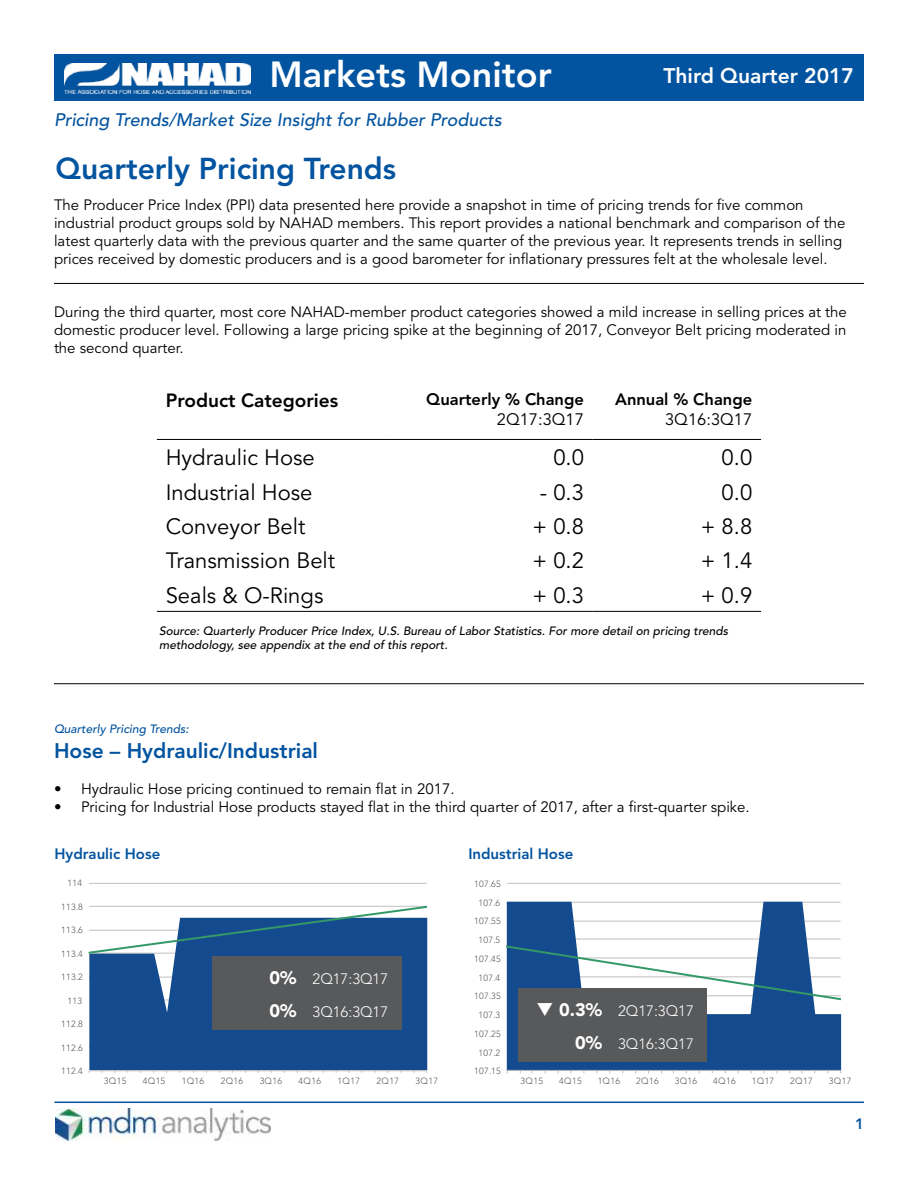
<style>
.page{position:relative;width:918px;height:1188px;background:#fff}
.page>*{position:absolute;margin:0;border:0;box-sizing:border-box;transform-origin:0 0}
.t1{font:800 36px "Avenir LT Std";color:#fff}
.t2{font:800 30px "Avenir LT Std";color:#0354a0}
.t3{font:22.05px "Avenir LT Std";color:#000}
.t4{font:800 21px "Avenir LT Std";color:#0354a0}
.t5{font:800 21px "Avenir LT Std";color:#fff}
.t6{font:800 19.05px "Avenir LT Std";color:#000}
.t7{font:italic 500 18px "Avenir LT Std";color:#0354a0}
.t8{font:800 16.5px "Avenir LT Std";color:#000}
.t9{font:16.5px "Avenir LT Std";color:#000}
.t10{font:15px/18px "Avenir LT Std";color:#000}
.t11{font:300 15px "Avenir LT Std";color:#fff}
.t12{font:800 15px "Avenir LT Std";color:#0354a0}
.t13{font:italic 500 12px/14.4px "Avenir LT Std";color:#000}
.t14{font:italic 500 12px "Avenir LT Std";color:#0354a0}
.t15{font:300 9px "Avenir LT Std";letter-spacing:.035em;color:#595959}
.s1{font-weight:900;font-size:18px}
</style>
<div class="page">
<hr style="left:54px;top:1102px;width:810px;height:1px;background:#0354a0">
<img style="left:56px;top:1109px;width:214px;height:32px">
<hr style="left:507px;top:883px;width:334px;height:1px;background:#c0c0c0">
<svg style="left:507px;top:902px;width:334px;height:168px;fill:#144b8e"></svg>
<hr style="left:507px;top:1070px;width:334px;height:1px;background:#c0c0c0">
<svg style="left:507px;top:944px;width:333px;height:58px"></svg>
<div style="left:54px;top:54px;width:810px;height:46px;background:#0354a0"></div>
<img style="left:64px;top:63px;width:187px;height:30px">
<hr style="left:157px;top:439px;width:232px;height:1px;background:#000">
<hr style="left:389px;top:439px;width:204px;height:1px;background:#000">
<hr style="left:593px;top:439px;width:168px;height:1px;background:#000">
<hr style="left:157px;top:611px;width:232px;height:1px;background:#000">
<hr style="left:389px;top:611px;width:204px;height:1px;background:#000">
<hr style="left:593px;top:611px;width:168px;height:1px;background:#000">
<hr style="left:54px;top:283px;width:810px;height:1px;background:#000">
<hr style="left:54px;top:683px;width:810px;height:1px;background:#000">
<div style="left:518px;top:988px;width:189px;height:74px;background:#58595b"></div>
<hr style="left:89px;top:906px;width:338px;height:1px;background:#c0c0c0">
<hr style="left:89px;top:883px;width:338px;height:1px;background:#c0c0c0">
<div style="left:89px;top:918px;width:338px;height:152px;background:#144b8e"></div>
<hr style="left:89px;top:1070px;width:338px;height:1px;background:#c0c0c0">
<svg style="left:88px;top:905px;width:338px;height:50px"></svg>
<div style="left:213px;top:956px;width:189px;height:74px;background:#58595b"></div>
<h1 class="t1" style="left:269px;top:53px;width:284px">Markets Monitor</h1>
<p class="t7" style="left:54px;top:109px;width:449px">Pricing Trends/Market Size Insight for Rubber Products</p>
<h2 class="t2" style="left:56px;top:150px;width:342px">Quarterly Pricing Trends</h2>
<h3 class="t5" style="left:663px;top:63px;width:192px">Third Quarter 2017</h3>
<p class="t10" style="left:54px;top:196px;width:793px">The Producer Price Index (PPI) data presented here provide a snapshot in time of pricing trends for five common industrial product groups sold by NAHAD members. This report provides a national benchmark and comparison of the latest quarterly data with the previous quarter and the same quarter of the previous year. It represents trends in selling prices received by domestic producers and is a good barometer for inflationary pressures felt at the wholesale level.</p>
<p class="t10" style="left:54px;top:303px;width:794px;text-align:justify">During the third quarter, most core NAHAD-member product categories showed a mild increase in selling prices at the domestic producer level. Following a large pricing spike at the beginning of 2017, Conveyor Belt pricing moderated in the second quarter.</p>
<p class="t6" style="left:166px;top:389px;width:174px">Product Categories</p>
<p class="t8" style="left:426px;top:389px;width:159px">Quarterly % Change</p>
<p class="t9" style="left:497px;top:409px;width:89px">2Q17:3Q17</p>
<p class="t8" style="left:615px;top:389px;width:139px">Annual % Change</p>
<p class="t9" style="left:665px;top:409px;width:89px">3Q16:3Q17</p>
<h3 class="t3" style="left:166px;top:445px;width:151px">Hydraulic Hose</h3>
<h3 class="t3" style="left:553px;top:445px;width:32px">0.0</h3>
<h3 class="t3" style="left:722px;top:445px;width:32px">0.0</h3>
<h3 class="t3" style="left:166px;top:479px;width:148px">Industrial Hose</h3>
<h3 class="t3" style="left:540px;top:479px;width:46px">- 0.3</h3>
<h3 class="t3" style="left:722px;top:479px;width:32px">0.0</h3>
<h3 class="t3" style="left:166px;top:513px;width:141px">Conveyor Belt</h3>
<h3 class="t3" style="left:533px;top:513px;width:53px">+ 0.8</h3>
<h3 class="t3" style="left:701px;top:513px;width:53px">+ 8.8</h3>
<h3 class="t3" style="left:166px;top:548px;width:171px">Transmission Belt</h3>
<h3 class="t3" style="left:533px;top:548px;width:53px">+ 0.2</h3>
<h3 class="t3" style="left:701px;top:548px;width:53px">+ 1.4</h3>
<h3 class="t3" style="left:166px;top:582px;width:159px">Seals &amp; O-Rings</h3>
<h3 class="t3" style="left:533px;top:582px;width:53px">+ 0.3</h3>
<h3 class="t3" style="left:701px;top:582px;width:53px">+ 0.9</h3>
<p class="t13" style="left:159px;top:623px;width:571px">Source: Quarterly Producer Price Index, U.S. Bureau of Labor Statistics. For more detail on pricing trends methodology, see appendix at the end of this report.</p>
<p class="t14" style="left:54px;top:721px;width:136px">Quarterly Pricing Trends:</p>
<h3 class="t4" style="left:54px;top:738px;width:266px">Hose – Hydraulic/Industrial</h3>
<p class="t10" style="left:54px;top:780px;width:402px">• Hydraulic Hose pricing continued to remain flat in 2017.</p>
<p class="t10" style="left:54px;top:798px;width:697px">• Pricing for Industrial Hose products stayed flat in the third quarter of 2017, after a first-quarter spike.</p>
<p class="t12" style="left:54px;top:845px;width:107px">Hydraulic Hose</p>
<p class="t12" style="left:468px;top:845px;width:106px">Industrial Hose</p>
<p class="t15" style="left:68px;top:878px;width:16px">114</p>
<p class="t15" style="left:474px;top:878px;width:28px">107.65</p>
<p class="t15" style="left:61px;top:902px;width:23px">113.8</p>
<p class="t15" style="left:478px;top:897px;width:23px">107.6</p>
<p class="t15" style="left:474px;top:916px;width:28px">107.55</p>
<p class="t15" style="left:61px;top:925px;width:23px">113.6</p>
<p class="t15" style="left:478px;top:935px;width:23px">107.5</p>
<p class="t15" style="left:61px;top:949px;width:23px">113.4</p>
<p class="t15" style="left:474px;top:953px;width:28px">107.45</p>
<p class="t15" style="left:61px;top:972px;width:23px">113.2</p>
<p class="t15" style="left:68px;top:995px;width:16px">113</p>
<p class="t15" style="left:61px;top:1019px;width:23px">112.8</p>
<p class="t15" style="left:61px;top:1042px;width:23px">112.6</p>
<p class="t11" style="left:270px;top:970px;width:120px"><span class="s1">0%</span> 2Q17:3Q17</p>
<p class="t11" style="left:270px;top:1003px;width:120px"><span class="s1">0%</span> 3Q16:3Q17</p>
<p class="t15" style="left:478px;top:972px;width:23px">107.4</p>
<p class="t15" style="left:474px;top:991px;width:28px">107.35</p>
<p class="t15" style="left:478px;top:1010px;width:23px">107.3</p>
<p class="t15" style="left:474px;top:1028px;width:28px">107.25</p>
<p class="t15" style="left:478px;top:1047px;width:23px">107.2</p>
<p class="t11" style="left:536px;top:1002px;width:159px">❑ <span class="s1">0.3%</span> 2Q17:3Q17</p>
<p class="t11" style="left:575px;top:1035px;width:120px"><span class="s1">0%</span> 3Q16:3Q17</p>
<p class="t15" style="left:61px;top:1066px;width:23px">112.4</p>
<p class="t15" style="left:474px;top:1066px;width:28px">107.15</p>
<p class="t15" style="left:104px;top:1076px;width:24px">3Q15</p>
<p class="t15" style="left:143px;top:1076px;width:24px">4Q15</p>
<p class="t15" style="left:182px;top:1076px;width:24px">1Q16</p>
<p class="t15" style="left:221px;top:1076px;width:24px">2Q16</p>
<p class="t15" style="left:260px;top:1076px;width:24px">3Q16</p>
<p class="t15" style="left:299px;top:1076px;width:24px">4Q16</p>
<p class="t15" style="left:338px;top:1076px;width:24px">1Q17</p>
<p class="t15" style="left:377px;top:1076px;width:24px">2Q17</p>
<p class="t15" style="left:416px;top:1076px;width:24px">3Q17</p>
<p class="t15" style="left:521px;top:1076px;width:24px">3Q15</p>
<p class="t15" style="left:559px;top:1076px;width:24px">4Q15</p>
<p class="t15" style="left:598px;top:1076px;width:24px">1Q16</p>
<p class="t15" style="left:636px;top:1076px;width:24px">2Q16</p>
<p class="t15" style="left:675px;top:1076px;width:24px">3Q16</p>
<p class="t15" style="left:713px;top:1076px;width:24px">4Q16</p>
<p class="t15" style="left:752px;top:1076px;width:24px">1Q17</p>
<p class="t15" style="left:790px;top:1076px;width:24px">2Q17</p>
<p class="t15" style="left:829px;top:1076px;width:24px">3Q17</p>
<p class="t12" style="left:855px;top:1115px;width:10px">1</p>
</div>
